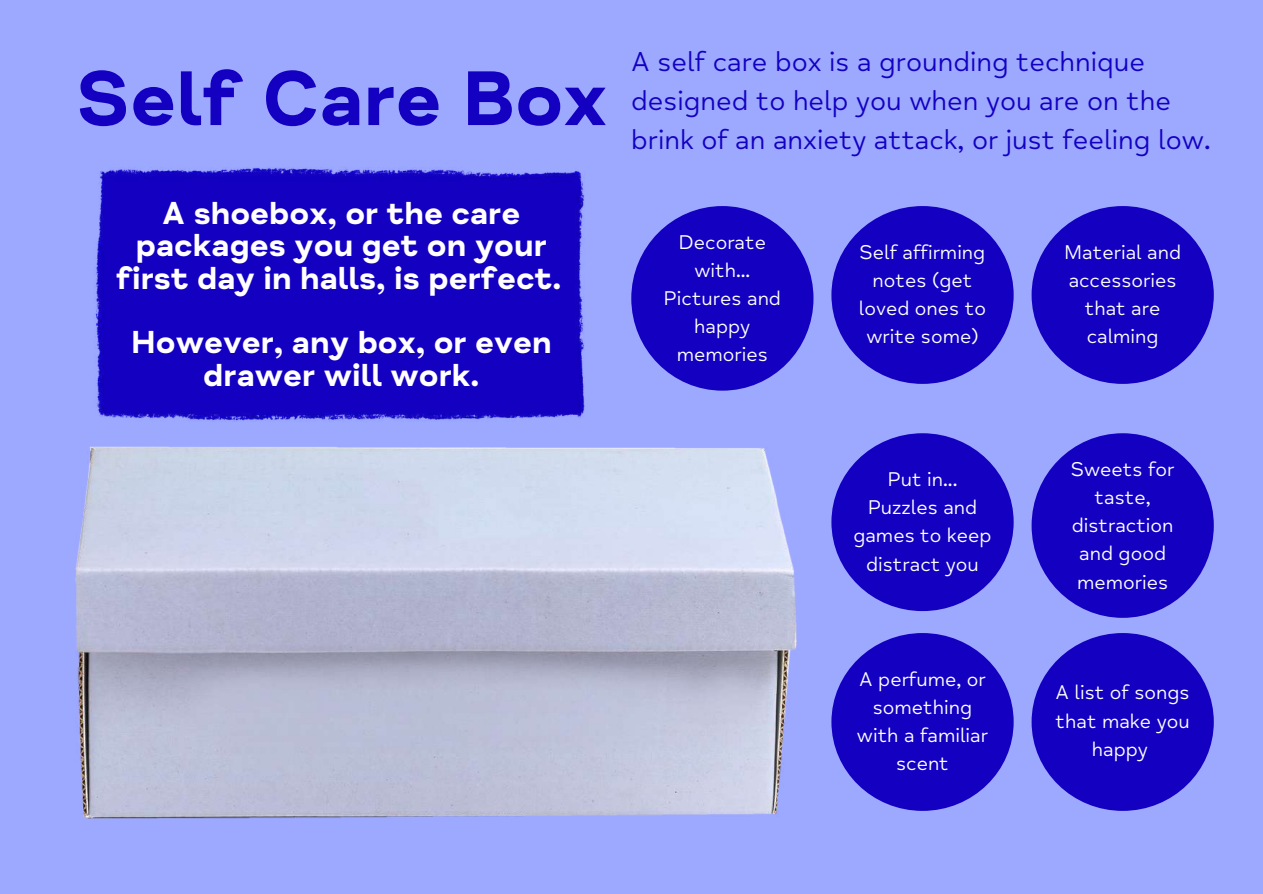
<style>
.page{position:relative;width:1263px;height:894px;background:#fff}
.page>*{position:absolute;margin:0;border:0;box-sizing:border-box;transform-origin:0 0}
.t1{font:79.05px "Mind Meridian Display";color:#1300c1}
.t2{font:32.55px/32.4px "Mind Meridian Display";color:#fff;text-align:center}
.t3{font:28.05px/39.3px "Mind Meridian";color:#1300c1}
.t4{font:20.25px/28px "Mind Meridian";color:#fff;text-align:center}
</style>
<div class="page">
<div style="left:0;top:0;width:1263px;height:893px;background:#9da8ff"></div>
<img style="left:76px;top:446px;width:721px;height:371px">
<img style="left:95px;top:167px;width:490px;height:255px">
<div style="left:631px;top:206px;width:182px;height:184px;background:#1300c1;border-radius:50%"></div>
<div style="left:831px;top:206px;width:183px;height:178px;background:#1300c1;border-radius:50%"></div>
<div style="left:1032px;top:206px;width:182px;height:178px;background:#1300c1;border-radius:50%"></div>
<div style="left:831px;top:433px;width:183px;height:178px;background:#1300c1;border-radius:50%"></div>
<div style="left:1032px;top:433px;width:182px;height:184px;background:#1300c1;border-radius:50%"></div>
<div style="left:831px;top:633px;width:183px;height:177px;background:#1300c1;border-radius:50%"></div>
<div style="left:1032px;top:633px;width:182px;height:177px;background:#1300c1;border-radius:50%"></div>
<h1 class="t1" style="left:76px;top:51px;width:533px">Self Care Box</h1>
<h2 class="t2" style="left:116px;top:197px;width:447px">A shoebox, or the care packages you get on your first day in halls, is perfect.</h2>
<h2 class="t2" style="left:131px;top:327px;width:422px">However, any box, or even drawer will work.</h2>
<h3 class="t3" style="left:631px;top:42px;width:581px">A self care box is a grounding technique designed to help you when you are on the brink of an anxiety attack, or just feeling low.</h3>
<p class="t4" style="left:664px;top:228px;width:119px">Decorate with...<br>Pictures and happy memories</p>
<p class="t4" style="left:859px;top:238px;width:129px">Self affirming notes (get loved ones to write some)</p>
<p class="t4" style="left:1064px;top:238px;width:119px">Material and accessories that are calming</p>
<p class="t4" style="left:853px;top:465px;width:140px">Put in...<br>Puzzles and games to keep distract you</p>
<p class="t4" style="left:1071px;top:455px;width:105px">Sweets for taste, distraction and good memories</p>
<p class="t4" style="left:857px;top:665px;width:133px">A perfume, or something with a familiar scent</p>
<p class="t4" style="left:1055px;top:678px;width:136px">A list of songs that make you happy</p>
</div>
